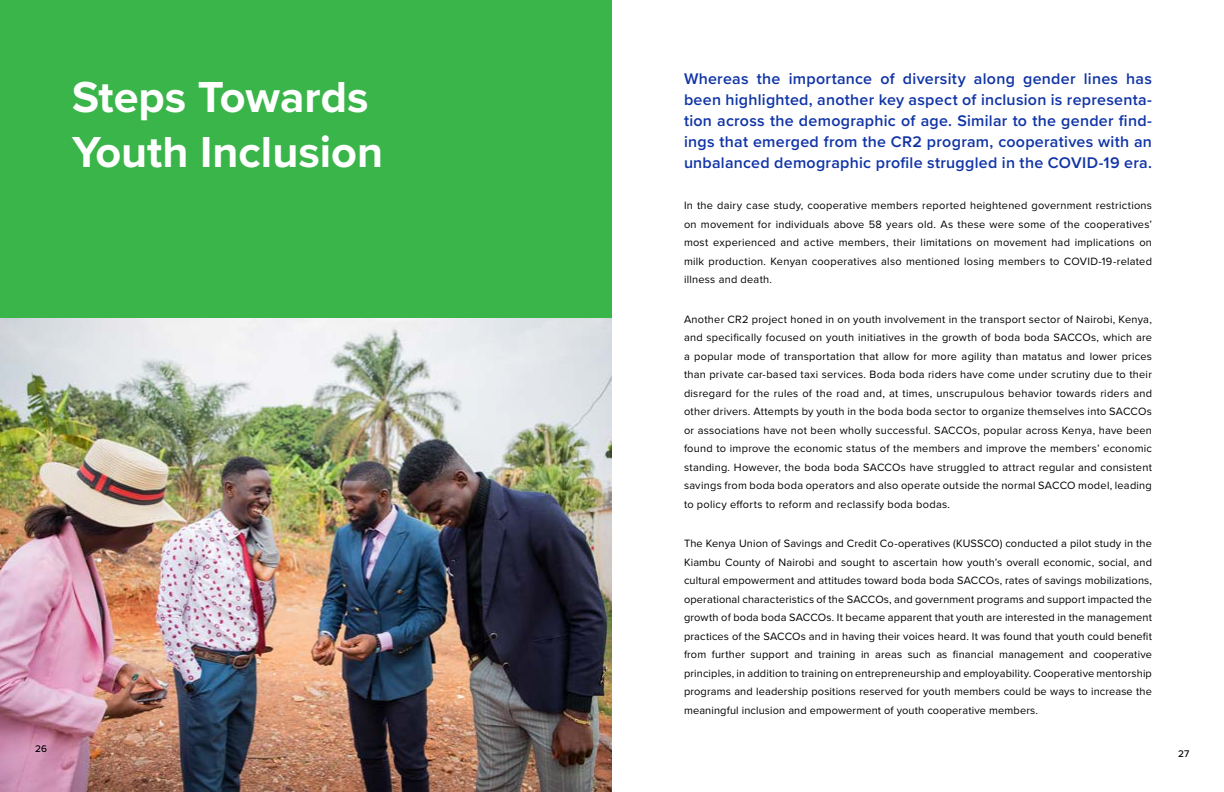
<style>
.page{position:relative;width:1224px;height:792px;background:#fff}
.page>*{position:absolute;margin:0;border:0;box-sizing:border-box;transform-origin:0 0}
.t1{font:700 45px/55px "Proxima Nova";color:#fff}
.t2{font:600 16px/21px "Proxima Nova";letter-spacing:.015em;color:#1034a6;text-align:justify}
.t3{font:11px/18.5px "Proxima Nova";letter-spacing:.02em;color:#000;text-align:justify}
.t4{font:500 10px "Proxima Nova";color:#000}
</style>
<div class="page">
<img style="left:0;top:318px;width:612px;height:474px">
<div style="left:0;top:0;width:612px;height:318px;background:#3ab54a"></div>
<p class="t4" style="left:35px;top:744px;width:14px">26</p>
<h1 class="t1" style="left:72px;top:72px;width:313px">Steps Towards<br>Youth Inclusion</h1>
<p class="t2" style="left:684px;top:69px;width:469px">Whereas the importance of diversity along gender lines has been highlighted, another key aspect of inclusion is representa&shy;tion across the demographic of age. Similar to the gender find&shy;ings that emerged from the CR2 program, cooperatives with an unbalanced demographic profile struggled in the COVID-19 era.</p>
<p class="t3" style="left:684px;top:197px;width:470px">In the dairy case study, cooperative members reported heightened government restrictions on movement for individuals above 58 years old. As these were some of the cooperatives’ most experienced and active members, their limitations on movement had implications on milk production. Kenyan cooperatives also mentioned losing members to COVID-19-related illness and death.</p>
<p class="t3" style="left:684px;top:310px;width:470px">Another CR2 project honed in on youth involvement in the transport sector of Nairobi, Kenya, and specifically focused on youth initiatives in the growth of boda boda SACCOs, which are a popular mode of transportation that allow for more agility than matatus and lower prices than private car-based taxi services. Boda boda riders have come under scrutiny due to their disregard for the rules of the road and, at times, unscrupulous behavior towards riders and other drivers. Attempts by youth in the boda boda sector to organize themselves into SACCOs or associations have not been wholly successful. SACCOs, popular across Kenya, have been found to improve the economic status of the members and improve the members’ economic standing. However, the boda boda SACCOs have struggled to attract regular and consistent savings from boda boda operators and also operate outside the normal SACCO model, leading to policy efforts to reform and reclassify boda bodas.</p>
<p class="t3" style="left:684px;top:535px;width:470px">The Kenya Union of Savings and Credit Co-operatives (KUSSCO) conducted a pilot study in the Kiambu County of Nairobi and sought to ascertain how youth’s overall economic, social, and cultural empowerment and attitudes toward boda boda SACCOs, rates of savings mobilizations, operational characteristics of the SACCOs, and government programs and support impacted the growth of boda boda SACCOs. It became apparent that youth are interested in the management practices of the SACCOs and in having their voices heard. It was found that youth could benefit from further support and training in areas such as financial management and cooperative principles, in addition to training on entrepreneurship and employability. Cooperative mentorship programs and leadership positions reserved for youth members could be ways to increase the meaningful inclusion and empowerment of youth cooperative members.</p>
<p class="t4" style="left:1178px;top:749px;width:13px">27</p>
</div>
